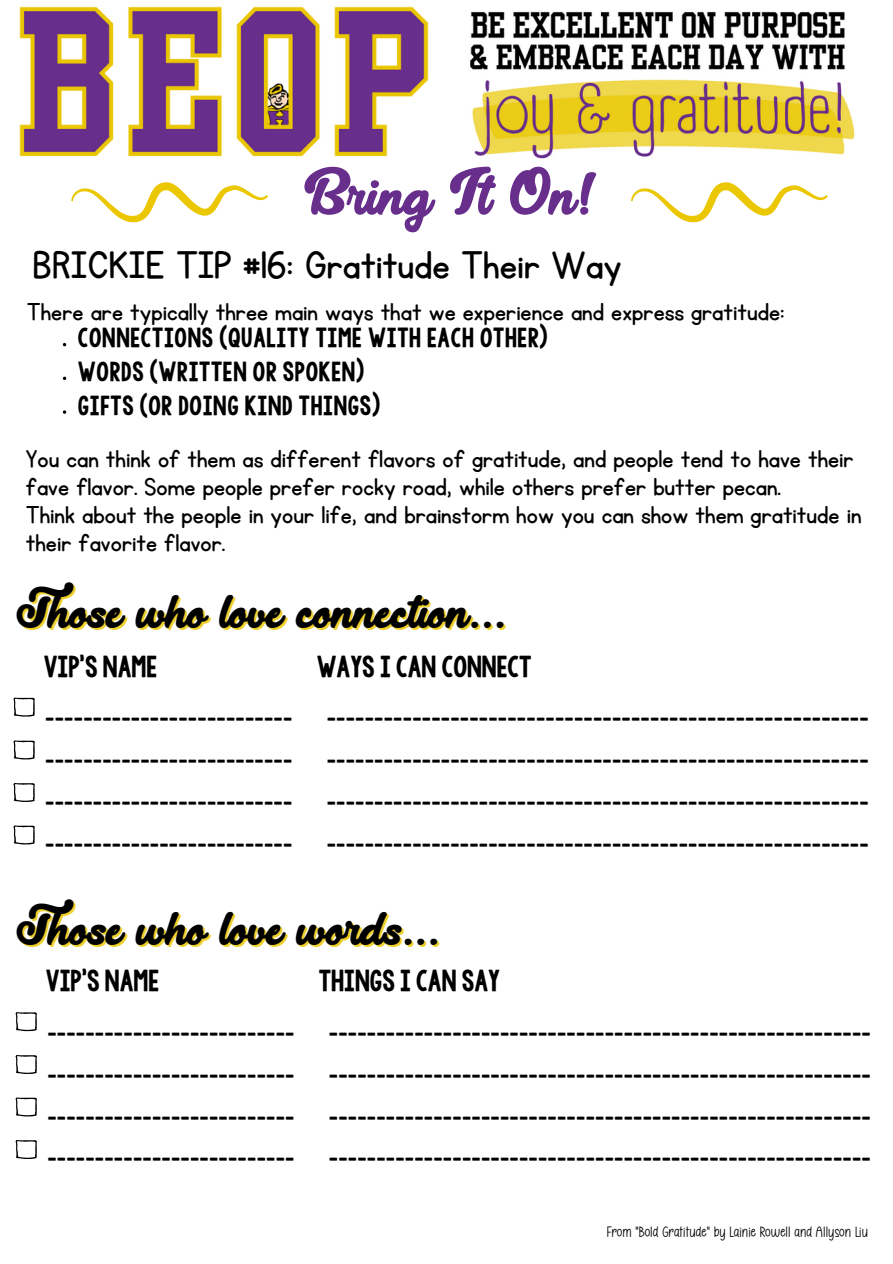
<style>
.page{position:relative;width:893px;height:1264px;background:#fff}
.page>*{position:absolute;margin:0;border:0;box-sizing:border-box;transform-origin:0 0}
.t1{font:53.85px "Lucythe Cat";color:#682e8c}
.t2{font:45px "Lucythe Cat";color:#000}
.t3{font:45px "KG Primary Penmanship";color:#000}
.t4{font:33px "KG Tangled Up In You 2";color:#000}
.t5{font:30px "KG Tangled Up In You 2";letter-spacing:.02em;color:#000}
.t6{font:28.5px/28px "KG Primary Penmanship";color:#000}
.t7{font:27.15px "KG Tangled Up In You 2";color:#000}
.t8{font:15px "Monday Rainbow";color:#000}
</style>
<div class="page">
<svg style="left:71px;top:182px;width:197px;height:41px"></svg>
<svg style="left:631px;top:182px;width:197px;height:41px"></svg>
<img style="left:19px;top:6px;width:836px;height:153px">
<svg style="left:63px;top:376px;width:3px;height:4px"></svg>
<svg style="left:63px;top:410px;width:3px;height:4px"></svg>
<svg style="left:13px;top:697px;width:22px;height:19px"></svg>
<svg style="left:13px;top:740px;width:22px;height:19px"></svg>
<svg style="left:13px;top:783px;width:22px;height:19px"></svg>
<svg style="left:13px;top:825px;width:22px;height:19px"></svg>
<svg style="left:16px;top:1012px;width:21px;height:19px"></svg>
<svg style="left:16px;top:1055px;width:21px;height:19px"></svg>
<svg style="left:16px;top:1097px;width:21px;height:19px"></svg>
<svg style="left:16px;top:1140px;width:21px;height:18px"></svg>
<p class="t1" style="left:303px;top:175px;width:292px">Bring It On!</p>
<p class="t3" style="left:32px;top:243px;width:591px">BRICKIE TIP #16: Gratitude Their Way</p>
<p class="t5" style="left:78px;top:319px;width:471px">CONNECTIONS (QUALITY TIME WITH EACH OTHER)</p>
<p class="t5" style="left:78px;top:353px;width:288px">WORDS (WRITTEN OR SPOKEN)</p>
<p class="t5" style="left:78px;top:387px;width:304px">GIFTS (OR DOING KIND THINGS)</p>
<p class="t6" style="left:26px;top:445px;width:829px">You can think of them as different flavors of gratitude, and people tend to have their fave flavor. Some people prefer rocky road, while others prefer butter pecan.</p>
<p class="t6" style="left:26px;top:501px;width:837px">Think about the people in your life, and brainstorm how you can show them gratitude in their favorite flavor.</p>
<p class="t6" style="left:27px;top:298px;width:759px">There are typically three main ways that we experience and express gratitude:</p>
<p class="t2" style="left:16px;top:595px;width:492px">Those who love connection...</p>
<p class="t4" style="left:44px;top:646px;width:115px">VIP’S NAME</p>
<p class="t4" style="left:316px;top:646px;width:216px">WAYS I CAN CONNECT</p>
<p class="t7" style="left:45px;top:695px;width:248px">__________________________</p>
<p class="t7" style="left:327px;top:695px;width:543px">_________________________________________________________</p>
<p class="t7" style="left:45px;top:737px;width:248px">__________________________</p>
<p class="t7" style="left:327px;top:737px;width:543px">_________________________________________________________</p>
<p class="t7" style="left:45px;top:778px;width:248px">__________________________</p>
<p class="t7" style="left:327px;top:778px;width:543px">_________________________________________________________</p>
<p class="t7" style="left:45px;top:820px;width:248px">__________________________</p>
<p class="t7" style="left:327px;top:820px;width:543px">_________________________________________________________</p>
<p class="t2" style="left:16px;top:911px;width:426px">Those who love words...</p>
<p class="t4" style="left:46px;top:960px;width:115px">VIP’S NAME</p>
<p class="t4" style="left:319px;top:960px;width:183px">THINGS I CAN SAY</p>
<p class="t7" style="left:47px;top:1009px;width:248px">__________________________</p>
<p class="t7" style="left:329px;top:1009px;width:543px">_________________________________________________________</p>
<p class="t7" style="left:47px;top:1051px;width:248px">__________________________</p>
<p class="t7" style="left:329px;top:1051px;width:543px">_________________________________________________________</p>
<p class="t7" style="left:47px;top:1093px;width:248px">__________________________</p>
<p class="t7" style="left:329px;top:1093px;width:543px">_________________________________________________________</p>
<p class="t7" style="left:47px;top:1135px;width:248px">__________________________</p>
<p class="t7" style="left:329px;top:1135px;width:543px">_________________________________________________________</p>
<p class="t8" style="left:606px;top:1224px;width:263px">From "Bold Gratitude" by Lainie Rowell and Allyson Liu</p>
</div>
